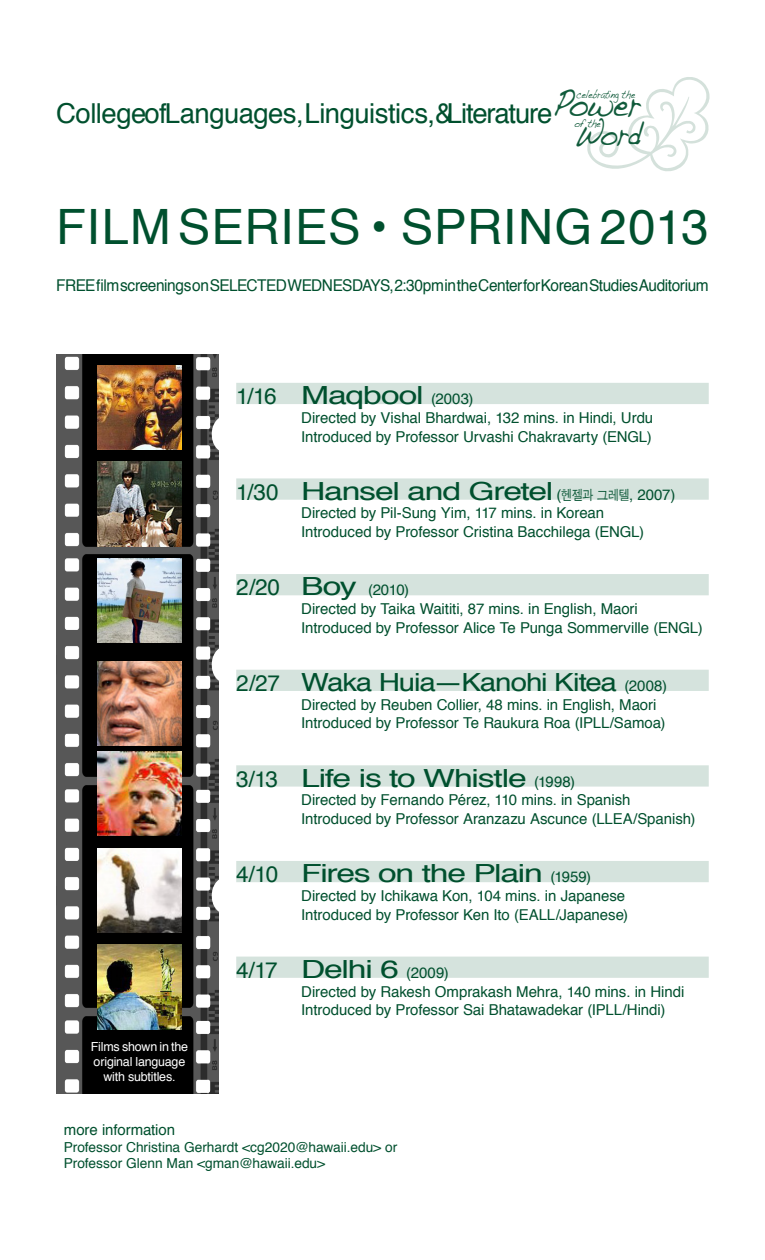
<style>
.page{position:relative;width:765px;height:1260px;background:#fff}
.page>*{position:absolute;margin:0;border:0;box-sizing:border-box;transform-origin:0 0}
.t1{font:48.75px "Helvetica";letter-spacing:.015em;color:#00502e}
.t2{font:40.88px "Handwriting Dakota";letter-spacing:-.02em;color:#00502e;scale:.75 1}
.t3{font:36.75px "Handwriting Dakota";color:#00502e;scale:.75 1}
.t4{font:27.5px "Helvetica";letter-spacing:-.02em;color:#00502e}
.movie{font:25px "Helvetica";letter-spacing:-.04em;color:#00502e;scale:1.35 1}
.movie-2{font:25px "Helvetica";letter-spacing:-.04em;color:#00502e;scale:1.18 1}
.t5{font:16.25px "Helvetica";letter-spacing:-.03em;color:#00502e;scale:.95 1}
.movie-3{font:15px/18.8px "Helvetica";letter-spacing:-.005em;color:#00502e}
.t6{font:13.75px "Helvetica";color:#00502e}
.t7{font:12.5px/15px "Helvetica";letter-spacing:-.015em;color:#fff;text-align:center}
.t8{font:11.5px "Handwriting Dakota";letter-spacing:-.015em;color:#00502e;scale:.75 1}
.s1{font-size:22.5px}
.s2{font-size:15px}
.s3{font-family:"Apple Gothic";font-size:13.75px}
.s4{font-size:25px}
</style>
<div class="page">
<img style="left:56px;top:354px;width:163px;height:739px">
<div style="left:236px;top:383px;width:473px;height:21px;background:#d5e3dd"></div>
<div style="left:236px;top:478px;width:473px;height:22px;background:#d5e3dd"></div>
<div style="left:236px;top:574px;width:473px;height:21px;background:#d5e3dd"></div>
<div style="left:236px;top:670px;width:473px;height:21px;background:#d5e3dd"></div>
<div style="left:236px;top:765px;width:473px;height:22px;background:#d5e3dd"></div>
<div style="left:236px;top:861px;width:473px;height:21px;background:#d5e3dd"></div>
<div style="left:236px;top:957px;width:473px;height:21px;background:#d5e3dd"></div>
<img style="left:97px;top:365px;width:85px;height:84px">
<img style="left:97px;top:462px;width:85px;height:84px">
<img style="left:97px;top:558px;width:85px;height:85px">
<img style="left:97px;top:661px;width:85px;height:85px">
<img style="left:97px;top:752px;width:85px;height:84px">
<img style="left:97px;top:848px;width:85px;height:84px">
<img style="left:97px;top:945px;width:85px;height:84px">
<p class="t8" style="left:577px;top:87px;width:80px">celebrating the</p>
<h2 class="t2" style="left:552px;top:78px;width:120px">Power</h2>
<p class="t8" style="left:574px;top:116px;width:37px">of the</p>
<p class="t4" style="left:56px;top:92px;width:498px">College of Languages, Linguistics, &amp; Literature</p>
<h3 class="t3" style="left:574px;top:110px;width:92px">Word</h3>
<p class="t1" style="left:56px;top:189px;width:654px">FILM SERIES • SPRING 2013</p>
<p class="t5" style="left:56px;top:273px;width:688px">FREE film screenings on SELECTED WEDNESDAYS, 2:30pm in the Center for Korean Studies Auditorium</p>
<p class="t7" style="left:91px;top:1039px;width:99px">Films shown in the original language with subtitles.</p>
<p class="movie" style="left:236px;top:376px;width:177px"><span class="s1">1/16</span> Maqbool <span class="s2">(2003)</span></p>
<p class="movie-3" style="left:301px;top:409px;width:354px">Directed by Vishal Bhardwai, 132 mins. in Hindi, Urdu<br>Introduced by Professor Urvashi Chakravarty (ENGL)</p>
<p class="movie" style="left:236px;top:472px;width:327px"><span class="s1">1/30</span> Hansel and Gretel <span class="s2">(</span><span class="s3">헨젤과 그레텔</span><span class="s2">, 2007)</span></p>
<p class="movie-3" style="left:301px;top:504px;width:344px">Directed by Pil-Sung Yim, 117 mins. in Korean<br>Introduced by Professor Cristina Bacchilega (ENGL)</p>
<p class="movie-3" style="left:301px;top:581px;width:403px;text-indent:-65px"><span class="s1">2/20</span> <span class="s4">Boy</span> (2010)<br>Directed by Taika Waititi, 87 mins. in English, Maori<br>Introduced by Professor Alice Te Punga Sommerville (ENGL)</p>
<p class="movie-2" style="left:236px;top:663px;width:367px"><span class="s1">2/27</span> Waka Huia—Kanohi Kitea <span class="s2">(2008)</span></p>
<p class="movie-3" style="left:301px;top:696px;width:366px">Directed by Reuben Collier, 48 mins. in English, Maori<br>Introduced by Professor Te Raukura Roa (IPLL/Samoa)</p>
<p class="movie" style="left:236px;top:759px;width:253px"><span class="s1">3/13</span> Life is to Whistle <span class="s2">(1998)</span></p>
<p class="movie-3" style="left:301px;top:791px;width:396px">Directed by Fernando Pérez, 110 mins. in Spanish<br>Introduced by Professor Aranzazu Ascunce (LLEA/Spanish)</p>
<p class="movie" style="left:236px;top:854px;width:264px"><span class="s1">4/10</span> Fires on the Plain <span class="s2">(1959)</span></p>
<p class="movie-3" style="left:301px;top:887px;width:328px">Directed by Ichikawa Kon, 104 mins. in Japanese<br>Introduced by Professor Ken Ito (EALL/Japanese)</p>
<p class="movie" style="left:236px;top:950px;width:159px"><span class="s1">4/17</span> Delhi 6 <span class="s2">(2009)</span></p>
<p class="movie-3" style="left:301px;top:982px;width:385px">Directed by Rakesh Omprakash Mehra, 140 mins. in Hindi<br>Introduced by Professor Sai Bhatawadekar (IPLL/Hindi)</p>
<p class="movie-3" style="left:64px;top:1121px;width:113px">more information</p>
<p class="t6" style="left:64px;top:1136px;width:335px">Professor Christina Gerhardt &lt;cg2020@hawaii.edu&gt; or</p>
<p class="t6" style="left:64px;top:1153px;width:263px">Professor Glenn Man &lt;gman@hawaii.edu&gt;</p>
</div>
